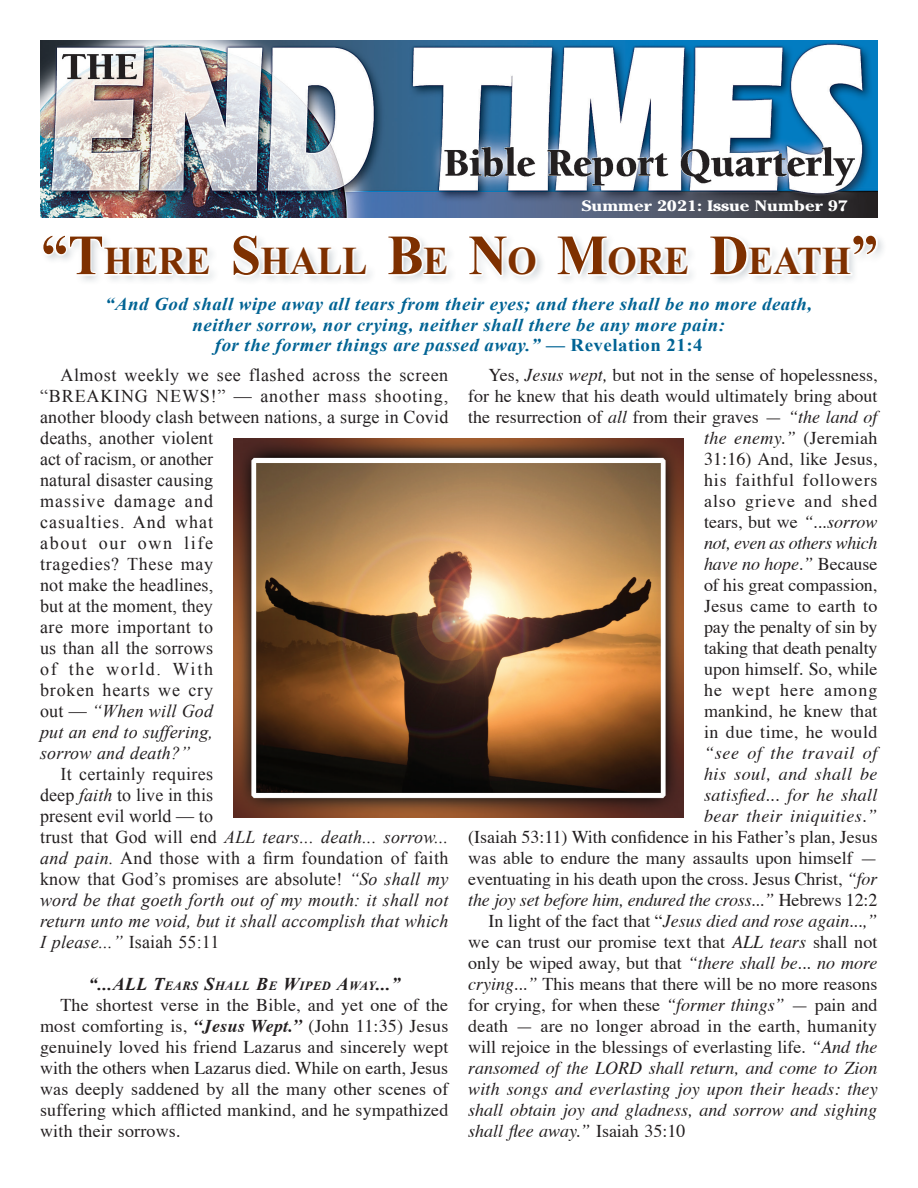
<style>
.page{position:relative;width:918px;height:1188px;background:#fff}
.page>*{position:absolute;margin:0;border:0;box-sizing:border-box;transform-origin:0 0}
._1Body_Text{font:700 39.75px "Times New Roman";letter-spacing:-.005em;color:#7e3000;scale:.95 1}
._1Body_Text-2{font:18px/21px "Times";color:#231f20;text-align:justify}
._1Body_Text-3{font:18px/21px "Times New Roman";letter-spacing:.02em;color:#231f20}
.t1{font:italic 700 18px "Times New Roman";letter-spacing:.025em;color:#006394;scale:1.05 1}
._1Body_Text-4{font:italic 700 18px "Times New Roman";color:#231f20}
.t2{font:700 15px "Cheltenham";color:#fff;scale:1.2 1}
._1Body_Text-5{font:italic 700 12.6px "Times New Roman";color:#231f20}
.s1{font-size:56.7px}
.s2{font-style:normal}
.s3{font-style:italic}
.s4{font-size:12.6px}
.s5{font-size:18px}
.s6{font-weight:700;font-style:italic}
</style>
<div class="page">
<img style="left:40px;top:41px;width:838px;height:177px">
<svg style="left:46px;top:239px;width:164px;height:36px"></svg>
<svg style="left:236px;top:239px;width:131px;height:37px"></svg>
<svg style="left:403px;top:239px;width:45px;height:36px"></svg>
<svg style="left:478px;top:238px;width:58px;height:38px"></svg>
<svg style="left:566px;top:238px;width:122px;height:37px"></svg>
<svg style="left:726px;top:240px;width:151px;height:35px"></svg>
<img style="left:233px;top:438px;width:451px;height:379px">
<p class="t2" style="left:582px;top:196px;width:223px">Summer 2021: Issue Number 97</p>
<p class="_1Body_Text" style="left:41px;top:239px;width:883px"><span class="s1">“T</span>HERE <span class="s1">S</span>HALL <span class="s1">B</span>E <span class="s1">N</span>O <span class="s1">M</span>ORE <span class="s1">D</span>EATH<span class="s1">”</span></p>
<p class="t1" style="left:105px;top:292px;width:675px">“And God shall wipe away all tears from their eyes; and there shall be no more death,</p>
<p class="t1" style="left:193px;top:312px;width:509px">neither sorrow, nor crying, neither shall there be any more pain:</p>
<p class="t1" style="left:215px;top:332px;width:466px">for the former things are passed away.” <span class="s2">— Revelation 21:4</span></p>
<p class="_1Body_Text-3" style="left:40px;top:365px;width:410px;text-indent:20px">Almost weekly we see flashed across the screen “BREAKING NEWS!” — another mass shooting, another bloody clash between nations, a surge in Covid deaths, another violent<br>act of racism, or another<br>natural disaster causing<br>massive damage and<br>casualties. And what<br>about our own life<br>tragedies? These may<br>not make the headlines,<br>but at the moment, they<br>are more important to<br>us than all the sorrows<br>of the world. With<br>broken hearts we cry<br>out — <span class="s3">“When will God<br>put an end to suffering,<br>sorrow and death?”</span></p>
<p class="_1Body_Text-3" style="left:40px;top:764px;width:410px;text-indent:20px">It certainly requires<br>deep <span class="s3">faith</span> to live in this<br>present evil world — to<br>trust that God will end <span class="s3">ALL tears... death... sorrow... and pain.</span> And those with a firm foundation of faith know that God’s promises are absolute! <span class="s3">“So shall my word be that goeth forth out of my mouth: it shall not return unto me void, but it shall accomplish that which I please...”</span> Isaiah 55:11</p>
<p class="_1Body_Text-4" style="left:88px;top:972px;width:147px">“...ALL T<span class="s4">EARS</span> S<span class="s4">HALL</span></p>
<p class="_1Body_Text-5" style="left:256px;top:977px;width:145px"><span class="s5">B</span>E <span class="s5">W</span>IPED <span class="s5">A</span>WA Y<span class="s5">...”</span></p>
<p class="_1Body_Text-2" style="left:40px;top:996px;width:410px;text-indent:20px">The shortest verse in the Bible, and yet one of the most comforting is, <span class="s6">“Jesus Wept.”</span> (John 11:35) Jesus genuinely loved his friend Lazarus and sincerely wept with the others when Lazarus died. While on earth, Jesus was deeply saddened by all the many other scenes of suffering which afflicted mankind, and he sympathized with their sorrows.</p>
<p class="_1Body_Text-2" style="left:468px;top:366px;width:411px;text-align:right">Yes, <span class="s3">Jesus wept,</span> but not in the sense of hopelessness, for he knew that his death would ultimately bring about the resurrection of <span class="s3">all</span> from their graves — <span class="s3">“the land of the enemy.”</span> (Jeremiah<br>31:16) And, like Jesus,<br>his faithful followers<br>also grieve and shed<br>tears, but we <span class="s3">“...sorrow<br>not, even as others which<br>have no hope.”</span> Because<br>of his great compassion,<br>Jesus came to earth to<br>pay the penalty of sin by<br>taking that death penalty<br>upon himself. So, while<br>he wept here among<br>mankind, he knew that<br>in due time, he would<br><span class="s3">“see of the travail of<br>his soul, and shall be<br>satisfied... for he shall<br>bear their iniquities.”<br></span>(Isaiah 53:11) With confidence in his Father’s plan, Jesus was able to endure the many assaults upon himself — eventuating in his death upon the cross. Jesus Christ, <span class="s3">“for the joy set before him, endured the cross...”</span> Hebrews 12:2</p>
<p class="_1Body_Text-2" style="left:468px;top:912px;width:411px;text-indent:20px">In light of the fact that “<span class="s3">Jesus died and rose again...,” </span>we can trust our promise text that <span class="s3">ALL tears</span> shall not only be wiped away, but that <span class="s3">“there shall be... no more crying...”</span> This means that there will be no more reasons for crying, for when these <span class="s3">“former things”</span> — pain and death — are no longer abroad in the earth, humanity will rejoice in the blessings of everlasting life. <span class="s3">“And the ransomed of the LORD shall return, and come to Zion with songs and everlasting joy upon their heads: they shall obtain joy and gladness, and sorrow and sighing shall flee away.”</span> Isaiah 35:10</p>
</div>
